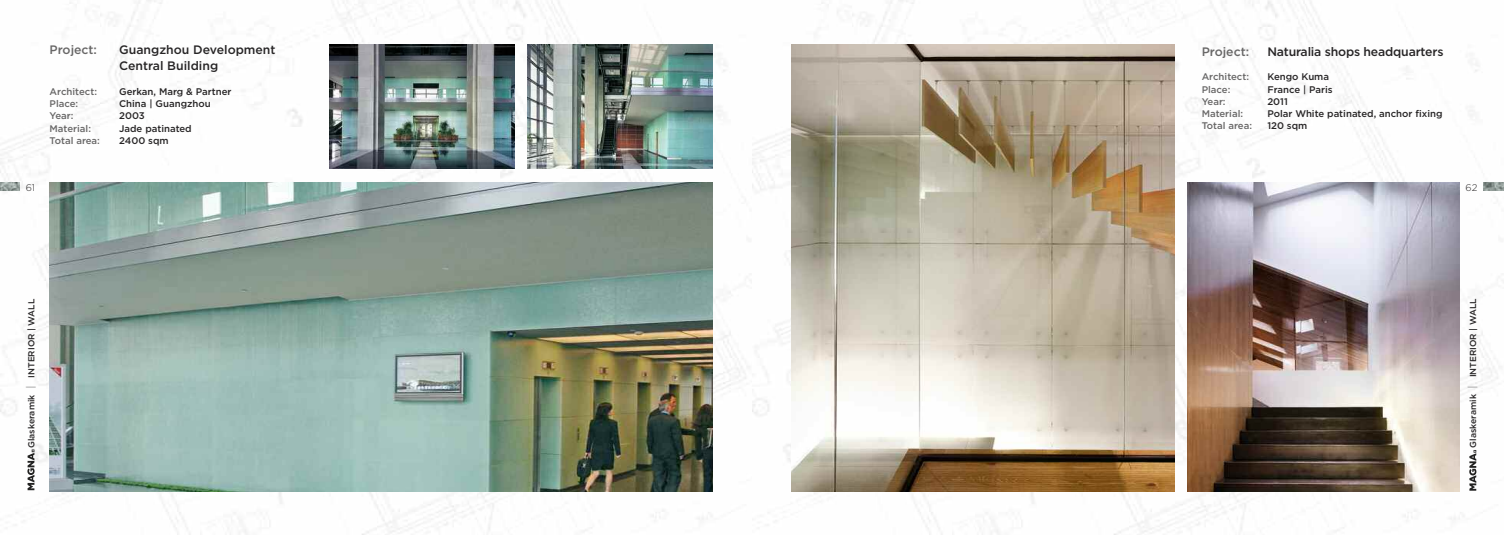
<style>
.page{position:relative;width:1504px;height:536px;background:#fff}
.page>*{position:absolute;margin:0;border:0;box-sizing:border-box;transform-origin:0 0}
.t1{font:500 12.25px/15.8px "Gotham";letter-spacing:-.005em;color:#272526}
.t2{font:500 12.25px "Gotham";color:#686767}
.t3{font:500 9.62px "Gotham";color:#272526}
.t4{font:500 9.62px "Gotham";color:#686767}
.t5{font:300 9.62px "Gotham";color:#272526}
.t6{font:500 8.75px "Gotham";color:#272526}
.s1{font-weight:700;font-size:10.5px;color:#bebebe}
</style>
<div class="page">
<img style="left:0;top:0;width:751px;height:535px">
<img style="left:329px;top:45px;width:185px;height:124px">
<img style="left:527px;top:45px;width:185px;height:124px">
<img style="left:0;top:183px;width:19px;height:7px">
<svg style="left:27px;top:449px;width:8px;height:41px"></svg>
<img style="left:50px;top:183px;width:662px;height:308px">
<img style="left:791px;top:45px;width:383px;height:446px">
<img style="left:1187px;top:183px;width:272px;height:308px">
<img style="left:1483px;top:183px;width:20px;height:7px">
<svg style="left:1469px;top:450px;width:7px;height:40px"></svg>
<p class="t5" style="left:26px;top:184px;width:11px">61</p>
<p class="t2" style="left:50px;top:46px;width:49px">Project:</p>
<p class="t1" style="left:119px;top:43px;width:158px">Guangzhou Development<br>Central Building</p>
<p class="t4" style="left:50px;top:88px;width:49px">Architect:</p>
<p class="t3" style="left:119px;top:88px;width:114px">Gerkan, Marg &amp; Partner</p>
<p class="t4" style="left:50px;top:100px;width:30px">Place:</p>
<p class="t3" style="left:119px;top:100px;width:93px">China | Guangzhou</p>
<p class="t4" style="left:50px;top:112px;width:25px">Year:</p>
<p class="t3" style="left:119px;top:112px;width:27px">2003</p>
<p class="t4" style="left:50px;top:125px;width:43px">Material:</p>
<p class="t3" style="left:119px;top:125px;width:74px">Jade patinated</p>
<p class="t4" style="left:50px;top:137px;width:52px">Total area:</p>
<p class="t3" style="left:119px;top:137px;width:51px">2400 sqm</p>
<p class="t6" style="left:28px;top:448px;width:151px;rotate:-90deg">Glaskeramik <span class="s1">|</span> INTERIOR | WALL</p>
<p class="t2" style="left:1201px;top:47px;width:49px">Project:</p>
<p class="t1" style="left:1267px;top:45px;width:178px">Naturalia shops headquarters</p>
<p class="t4" style="left:1201px;top:74px;width:49px">Architect:</p>
<p class="t3" style="left:1267px;top:74px;width:63px">Kengo Kuma</p>
<p class="t4" style="left:1201px;top:86px;width:30px">Place:</p>
<p class="t3" style="left:1267px;top:86px;width:67px">France | Paris</p>
<p class="t4" style="left:1201px;top:98px;width:25px">Year:</p>
<p class="t3" style="left:1267px;top:98px;width:22px">2011</p>
<p class="t4" style="left:1201px;top:110px;width:43px">Material:</p>
<p class="t3" style="left:1267px;top:110px;width:177px">Polar White patinated, anchor fixing</p>
<p class="t4" style="left:1201px;top:123px;width:52px">Total area:</p>
<p class="t3" style="left:1267px;top:123px;width:41px">120 sqm</p>
<p class="t5" style="left:1465px;top:184px;width:13px">62</p>
<p class="t6" style="left:1469px;top:447px;width:151px;rotate:-90deg">Glaskeramik <span class="s1">|</span> INTERIOR | WALL</p>
</div>
